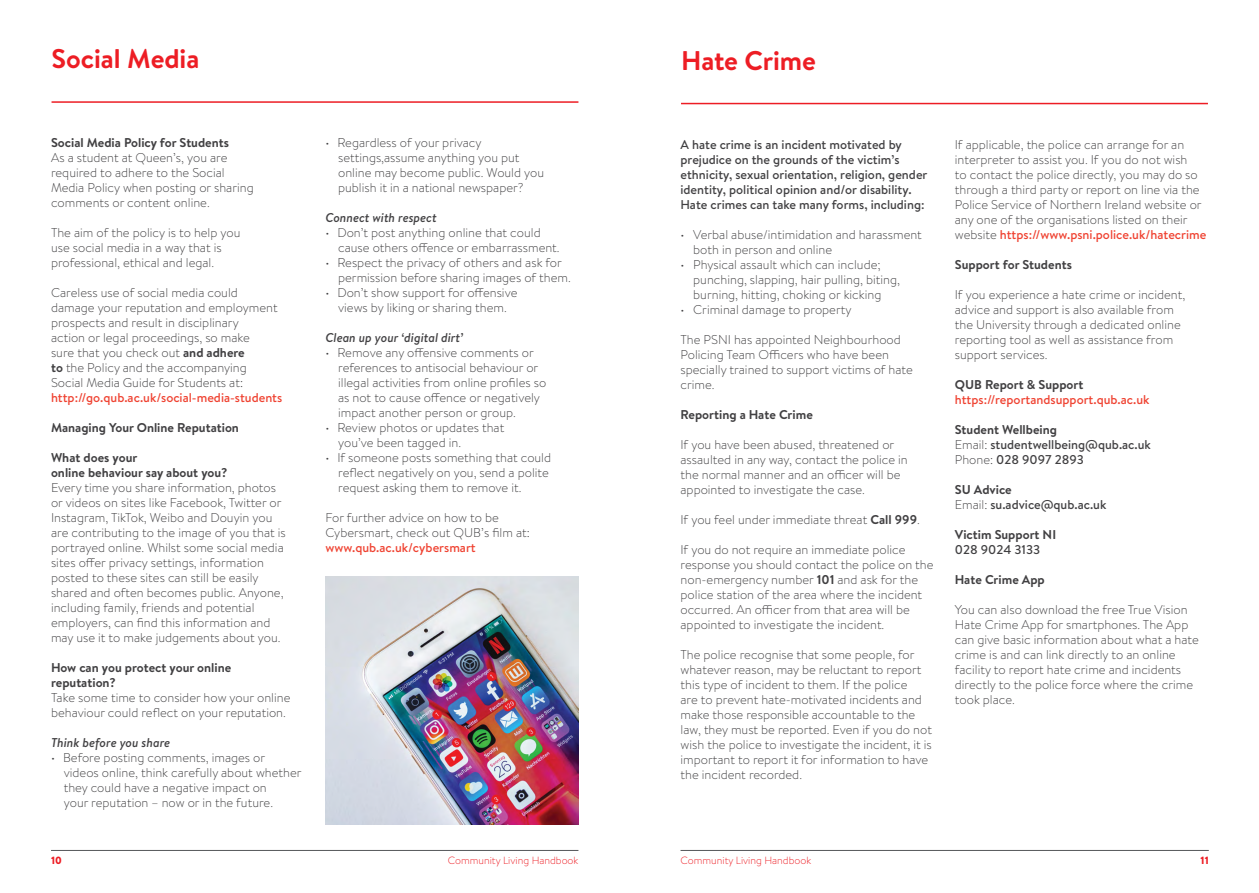
<style>
.page{position:relative;width:1259px;height:893px;background:#fff}
.page>*{position:absolute;margin:0;border:0;box-sizing:border-box;transform-origin:0 0}
.t1{font:700 27px "Brandon Text";letter-spacing:-.005em;color:#ed1d24}
.t2{font:300 12.75px/15px "Brandon Text";color:#414042}
.t3{font:500 12.75px/15px "Brandon Text";color:#414042}
.t4{font:700 12.75px "Brandon Text";color:#414042}
.t5{font:500 12.75px "Brandon Text";color:#ef4130}
.t6{font:italic 500 12.75px "Brandon Text";color:#414042}
.t7{font:300 10.5px "Brandon Text";color:#ed1d24}
.t8{font:900 10.5px "Brandon Text";color:#ed1d24}
.s1{font-weight:700}
.s2{font-weight:500;color:#ef4130}
.s3{font-weight:300}
</style>
<div class="page">
<hr style="left:52px;top:101px;width:526px;height:2px;background:#ed1d24">
<img style="left:325px;top:576px;width:253px;height:249px">
<hr style="left:681px;top:103px;width:527px;height:1px;background:#ed1d24">
<hr style="left:51px;top:850px;width:527px;height:1px;background:#54575a">
<hr style="left:680px;top:850px;width:528px;height:1px;background:#54575a">
<p class="t1" style="left:52px;top:40px;width:149px">Social Media</p>
<p class="t4" style="left:51px;top:134px;width:179px">Social Media Policy for Students</p>
<p class="t2" style="left:51px;top:150px;width:204px">As a student at Queen’s, you are required to adhere to the Social<br>Media Policy when posting or sharing comments or content online.</p>
<p class="t2" style="left:51px;top:225px;width:191px">The aim of the policy is to help you use social media in a way that is professional, ethical and legal.</p>
<p class="t2" style="left:51px;top:285px;width:228px">Careless use of social media could damage your reputation and employment prospects and result in disciplinary<br>action or legal proceedings, so make<br>sure that you check out <span class="s1">and adhere<br>to</span> the Policy and the accompanying Social Media Guide for Students at:</p>
<p class="t5" style="left:51px;top:389px;width:233px">http://go.qub.ac.uk/social-media-students</p>
<p class="t4" style="left:51px;top:419px;width:189px">Managing Your Online Reputation</p>
<p class="t4" style="left:51px;top:449px;width:88px">What does your</p>
<p class="t4" style="left:51px;top:464px;width:178px">online behaviour say about you?</p>
<p class="t2" style="left:51px;top:480px;width:236px">Every time you share information, photos or videos on sites like Facebook, Twitter or Instagram, TikTok, Weibo and Douyin you are contributing to the image of you that is portrayed online. Whilst some social media sites offer privacy settings, information posted to these sites can still be easily shared and often becomes public. Anyone, including family, friends and potential employers, can find this information and may use it to make judgements about you.</p>
<p class="t4" style="left:51px;top:659px;width:182px">How can you protect your online</p>
<p class="t4" style="left:51px;top:674px;width:66px">reputation?</p>
<p class="t2" style="left:51px;top:690px;width:241px">Take some time to consider how your online behaviour could reflect on your reputation.</p>
<p class="t6" style="left:51px;top:734px;width:121px">Think before you share</p>
<p class="t2" style="left:64px;top:750px;width:239px;text-indent:-13px">• Before posting comments, images or videos online, think carefully about whether they could have a negative impact on<br>your reputation – now or in the future.</p>
<p class="t2" style="left:338px;top:135px;width:208px;text-indent:-13px">• Regardless of your privacy settings,assume anything you put online may become public. Would you publish it in a national newspaper?</p>
<p class="t6" style="left:325px;top:209px;width:113px">Connect with respect</p>
<p class="t2" style="left:338px;top:225px;width:223px;text-indent:-13px">• Don’t post anything online that could cause others offence or embarrassment.</p>
<p class="t2" style="left:338px;top:255px;width:234px;text-indent:-13px">• Respect the privacy of others and ask for permission before sharing images of them.</p>
<p class="t2" style="left:325px;top:285px;width:194px;text-align:center">• Don’t show support for offensive views by liking or sharing them.</p>
<p class="t6" style="left:325px;top:329px;width:139px">Clean up your ‘digital dirt’</p>
<p class="t2" style="left:338px;top:345px;width:210px;text-indent:-13px">• Remove any offensive comments or references to antisocial behaviour or illegal activities from online profiles so as not to cause offence or negatively impact another person or group.</p>
<p class="t2" style="left:338px;top:420px;width:168px;text-indent:-13px">• Review photos or updates that you’ve been tagged in.</p>
<p class="t2" style="left:338px;top:450px;width:214px;text-indent:-13px">• If someone posts something that could reflect negatively on you, send a polite request asking them to remove it.</p>
<p class="t2" style="left:325px;top:510px;width:206px">For further advice on how to be<br>Cybersmart, check out QUB’s film at:</p>
<p class="t5" style="left:325px;top:539px;width:152px">www.qub.ac.uk/cybersmart</p>
<p class="t1" style="left:681px;top:42px;width:136px">Hate Crime</p>
<p class="t3" style="left:680px;top:137px;width:248px">A hate crime is an incident motivated by prejudice on the grounds of the victim’s ethnicity, sexual orientation, religion, gender identity, political opinion and/or disability.<br>Hate crimes can take many forms, including:</p>
<p class="t2" style="left:693px;top:227px;width:230px;text-indent:-13px">• Verbal abuse/intimidation and harassment both in person and online</p>
<p class="t2" style="left:693px;top:257px;width:208px;text-indent:-13px">• Physical assault which can include; punching, slapping, hair pulling, biting, burning, hitting, choking or kicking</p>
<p class="t2" style="left:680px;top:302px;width:172px">• Criminal damage to property</p>
<p class="t2" style="left:680px;top:332px;width:234px">The PSNI has appointed Neighbourhood<br>Policing Team Officers who have been specially trained to support victims of hate crime.</p>
<p class="t4" style="left:680px;top:406px;width:134px">Reporting a Hate Crime</p>
<p class="t2" style="left:680px;top:437px;width:229px">If you have been abused, threatened or assaulted in any way, contact the police in the normal manner and an officer will be appointed to investigate the case.</p>
<p class="t2" style="left:680px;top:512px;width:241px">If you feel under immediate threat <span class="s1">Call 999</span>.</p>
<p class="t2" style="left:680px;top:542px;width:254px">If you do not require an immediate police response you should contact the police on the non-emergency number <span class="s1">101</span> and ask for the police station of the area where the incident occurred. An officer from that area will be appointed to investigate the incident.</p>
<p class="t2" style="left:680px;top:647px;width:253px">The police recognise that some people, for whatever reason, may be reluctant to report this type of incident to them. If the police<br>are to prevent hate-motivated incidents and make those responsible accountable to the law, they must be reported. Even if you do not wish the police to investigate the incident, it is important to report it for information to have the incident recorded.</p>
<p class="t2" style="left:955px;top:137px;width:253px">If applicable, the police can arrange for an interpreter to assist you. If you do not wish<br>to contact the police directly, you may do so through a third party or report on line via the Police Service of Northern Ireland website or any one of the organisations listed on their website <span class="s2">https://www.psni.police.uk/hatecrime</span></p>
<p class="t4" style="left:955px;top:256px;width:119px">Support for Students</p>
<p class="t2" style="left:955px;top:287px;width:232px">If you experience a hate crime or incident, advice and support is also available from the University through a dedicated online reporting tool as well as assistance from support services.</p>
<p class="t4" style="left:955px;top:376px;width:130px">QUB Report &amp; Support</p>
<p class="t5" style="left:955px;top:391px;width:196px">https://reportandsupport.qub.ac.uk</p>
<p class="t4" style="left:955px;top:421px;width:104px">Student Wellbeing</p>
<p class="t3" style="left:955px;top:437px;width:197px"><span class="s3">Email:</span> studentwellbeing@qub.ac.uk</p>
<p class="t3" style="left:955px;top:452px;width:131px"><span class="s3">Phone:</span> 028 9097 2893</p>
<p class="t4" style="left:955px;top:481px;width:58px">SU Advice</p>
<p class="t3" style="left:955px;top:497px;width:153px"><span class="s3">Email:</span> su.advice@qub.ac.uk</p>
<p class="t4" style="left:955px;top:526px;width:103px">Victim Support NI</p>
<p class="t3" style="left:955px;top:542px;width:87px">028 9024 3133</p>
<p class="t4" style="left:955px;top:571px;width:91px">Hate Crime App</p>
<p class="t2" style="left:955px;top:602px;width:245px">You can also download the free True Vision Hate Crime App for smartphones. The App can give basic information about what a hate crime is and can link directly to an online facility to report hate crime and incidents directly to the police force where the crime took place.</p>
<p class="t8" style="left:51px;top:853px;width:12px">10</p>
<p class="t7" style="left:448px;top:853px;width:132px">Community Living Handbook</p>
<p class="t7" style="left:680px;top:853px;width:132px">Community Living Handbook</p>
<p class="t8" style="left:1200px;top:853px;width:10px">11</p>
</div>
